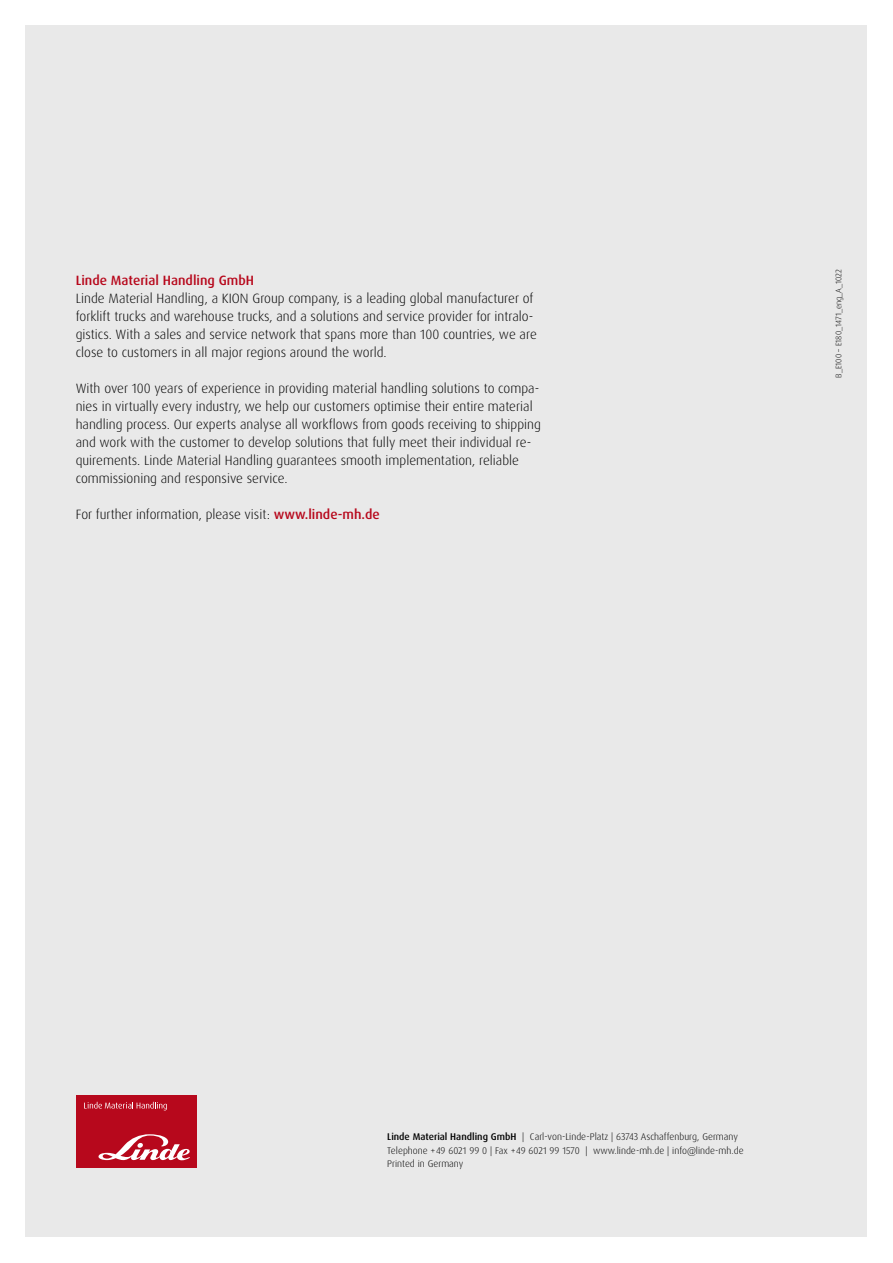
<style>
.page{position:relative;width:893px;height:1263px;background:#fff}
.page>*{position:absolute;margin:0;border:0;box-sizing:border-box;transform-origin:0 0}
.Main_Copy_9_12{font:300 13.5px/18px "Dax Pro";color:#000}
.Main_Copy_9_12-2{font:500 13.5px "Dax Pro";color:#b7081c}
.Caption_6_5_9{font:300 9.75px/13.5px "Dax Pro";color:#000}
.Caption_6_5_9-2{font:300 8.25px "Dax Pro";color:#000}
.s1{font-weight:500;color:#b7081c}
.s2{font-weight:500}
</style>
<div class="page">
<div style="left:26px;top:26px;width:841px;height:1211px;background:#e9e9e9"></div>
<div style="left:77px;top:1095px;width:120px;height:72px;background:#b7081c"></div>
<svg style="left:98px;top:1134px;width:92px;height:26px"></svg>
<svg style="left:84px;top:1102px;width:83px;height:8px"></svg>
<p class="Main_Copy_9_12-2" style="left:76px;top:272px;width:180px">Linde Material Handling GmbH</p>
<p class="Main_Copy_9_12" style="left:76px;top:289px;width:463px">Linde Material Handling, a KION Group company, is a leading global manufacturer of forklift trucks and warehouse trucks, and a solutions and service provider for intralo&shy;gistics. With a sales and service network that spans more than 100 countries, we are close to customers in all major regions around the world.</p>
<p class="Main_Copy_9_12" style="left:76px;top:379px;width:467px">With over 100 years of experience in providing material handling solutions to compa&shy;nies in virtually every industry, we help our customers optimise their entire material handling process. Our experts analyse all workflows from goods receiving to shipping and work with the customer to develop solutions that fully meet their individual re&shy;quirements. Linde Material Handling guarantees smooth implementation, reliable commissioning and responsive service.</p>
<p class="Main_Copy_9_12" style="left:76px;top:505px;width:306px">For further information, please visit: <span class="s1">www.linde-mh.de</span></p>
<p class="Caption_6_5_9-2" style="left:833px;top:378px;width:111px;rotate:-90deg">B_E100 – E180_1471_eng_A_1022</p>
<p class="Caption_6_5_9" style="left:387px;top:1130px;width:358px"><span class="s2">Linde Material Handling GmbH</span> | Carl-von-Linde-Platz | 63743 Aschaffenburg, Germany<br>Telephone +49 6021 99 0 | Fax +49 6021 99 1570 | www.linde-mh.de | info@linde-mh.de<br>Printed in Germany</p>
</div>
